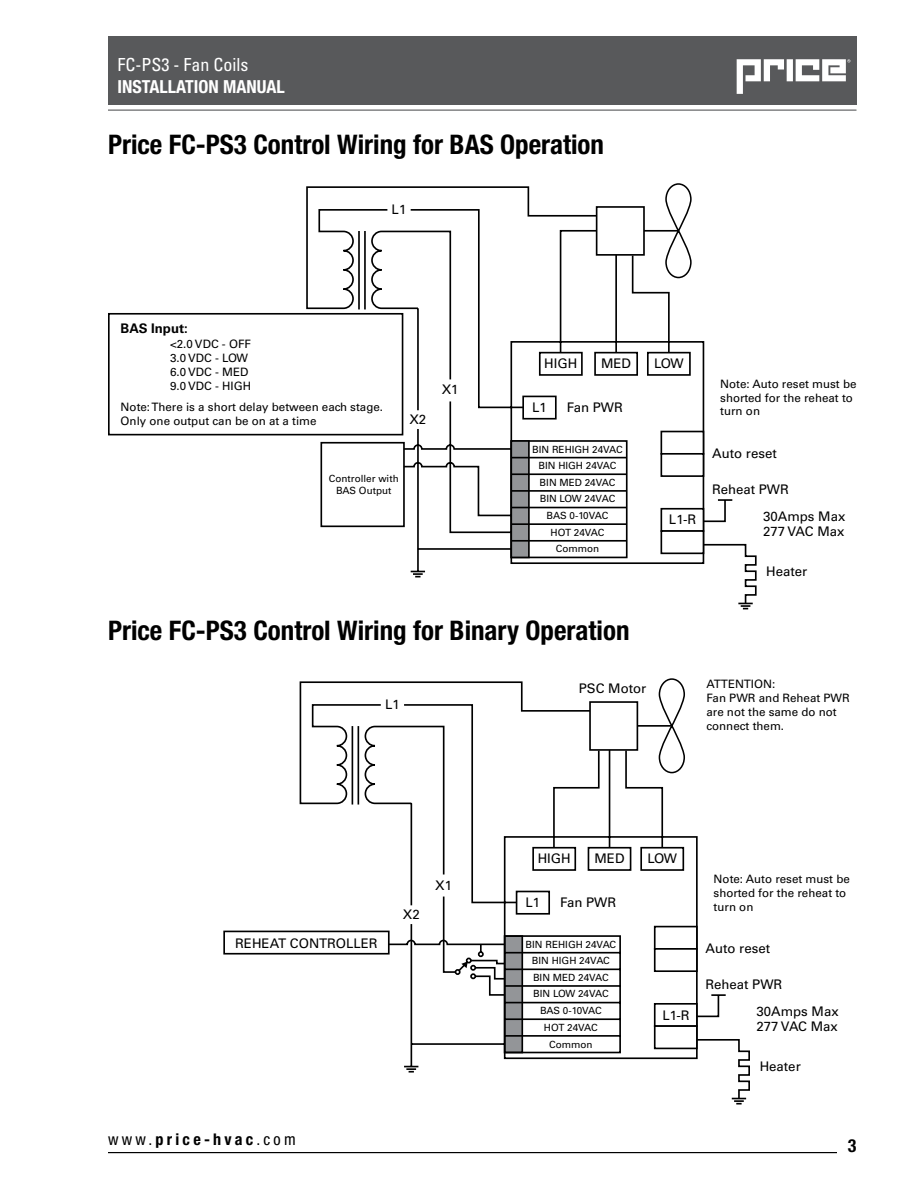
<style>
.page{position:relative;width:918px;height:1188px;background:#fff}
.page>*{position:absolute;margin:0;border:0;box-sizing:border-box;transform-origin:0 0}
.t1{font:700 condensed 27px "Helvetica Neue LT Std";color:#000}
.t2{font:700 condensed 18px "Helvetica Neue LT Std";color:#fff}
.t3{font:condensed 18px "Univers LT Std";color:#fff}
.t4{font:700 condensed 18px "Helvetica Neue LT Std";color:#000}
.t5{font:700 condensed 16.2px "Helvetica Neue LT Std";letter-spacing:.2em;color:#000}
.t6{font:13.2px/26.5px "Univers";color:#000}
.t7{font:700 13.2px "Univers";color:#000}
.t8{font:11.55px/14px "Univers";color:#000}
.t9{font:9.9px/11.9px "Univers";color:#000;text-align:center}
.t10{font:9.9px "Univers";letter-spacing:-.02em;color:#000}
.s1{font-weight:400}
</style>
<div class="page">
<div style="left:108px;top:36px;width:748px;height:69px;background:#58595b"></div>
<hr style="left:108px;top:110px;width:748px;height:1px;background:#58595b">
<hr style="left:108px;top:1152px;width:729px;height:1px;background:#000">
<svg style="left:737px;top:59px;width:47px;height:35px"></svg>
<div style="left:787px;top:59px;width:6px;height:22px;background:#fff"></div>
<svg style="left:796px;top:59px;width:54px;height:22px"></svg>
<svg style="left:305px;top:186px;width:400px;height:392px"></svg>
<div style="left:596px;top:206px;width:49px;height:50px;background:#fff;border:2px solid #000"></div>
<svg style="left:664px;top:183px;width:28px;height:96px"></svg>
<div style="left:510px;top:440px;width:118px;height:118px;border:2px solid #000"></div>
<div style="left:510px;top:440px;width:20px;height:118px;background:#939598;border:2px solid #000"></div>
<hr style="left:358px;top:231px;width:2px;height:78px;background:#000">
<hr style="left:364px;top:231px;width:2px;height:78px;background:#000">
<div style="left:108px;top:313px;width:295px;height:122px;border:2px solid #000"></div>
<div style="left:320px;top:442px;width:85px;height:85px;border:2px solid #000"></div>
<div style="left:522px;top:396px;width:35px;height:24px;background:#fff;border:2px solid #000"></div>
<div style="left:539px;top:352px;width:44px;height:24px;background:#fff;border:2px solid #000"></div>
<div style="left:661px;top:431px;width:43px;height:24px;background:#fff;border:2px solid #000"></div>
<svg style="left:661px;top:453px;width:43px;height:3px"></svg>
<div style="left:594px;top:352px;width:44px;height:24px;background:#fff;border:2px solid #000"></div>
<div style="left:647px;top:352px;width:44px;height:24px;background:#fff;border:2px solid #000"></div>
<svg style="left:510px;top:456px;width:247px;height:153px"></svg>
<div style="left:661px;top:508px;width:43px;height:24px;background:#fff;border:2px solid #000"></div>
<div style="left:661px;top:530px;width:43px;height:24px;background:#fff;border:2px solid #000"></div>
<svg style="left:299px;top:681px;width:399px;height:392px"></svg>
<div style="left:589px;top:701px;width:49px;height:50px;background:#fff;border:2px solid #000"></div>
<svg style="left:658px;top:678px;width:28px;height:96px"></svg>
<svg style="left:695px;top:1039px;width:55px;height:66px"></svg>
<hr style="left:352px;top:726px;width:1px;height:79px;background:#000">
<hr style="left:358px;top:726px;width:1px;height:79px;background:#000">
<div style="left:516px;top:891px;width:34px;height:24px;background:#fff;border:2px solid #000"></div>
<div style="left:532px;top:847px;width:44px;height:24px;background:#fff;border:2px solid #000"></div>
<div style="left:654px;top:926px;width:44px;height:24px;background:#fff;border:2px solid #000"></div>
<div style="left:654px;top:948px;width:44px;height:24px;background:#fff;border:2px solid #000"></div>
<div style="left:223px;top:931px;width:167px;height:24px;background:#fff;border:2px solid #000"></div>
<div style="left:588px;top:847px;width:43px;height:24px;background:#fff;border:2px solid #000"></div>
<div style="left:640px;top:847px;width:44px;height:24px;background:#fff;border:2px solid #000"></div>
<svg style="left:688px;top:993px;width:38px;height:25px"></svg>
<div style="left:654px;top:1003px;width:44px;height:24px;background:#fff;border:2px solid #000"></div>
<div style="left:654px;top:1025px;width:44px;height:24px;background:#fff;border:2px solid #000"></div>
<svg style="left:455px;top:934px;width:167px;height:120px"></svg>
<h2 class="t3" style="left:118px;top:53px;width:132px">FC-PS3 - Fan Coils</h2>
<h2 class="t2" style="left:118px;top:75px;width:169px">INSTALLATION MANUAL</h2>
<h1 class="t1" style="left:108px;top:128px;width:498px">Price FC-PS3 Control Wiring for BAS Operation</h1>
<p class="t6" style="left:392px;top:196px;width:16px">L1</p>
<p class="t7" style="left:121px;top:320px;width:69px">BAS Input:</p>
<p class="t8" style="left:170px;top:337px;width:83px">&lt;2.0 VDC - OFF<br>3.0 VDC - LOW<br>6.0 VDC - MED<br>9.0 VDC - HIGH</p>
<p class="t8" style="left:121px;top:400px;width:264px">Note: There is a short delay between each stage.<br>Only one output can be on at a time</p>
<p class="t6" style="left:409px;top:406px;width:18px">X2</p>
<p class="t6" style="left:442px;top:377px;width:18px">X1</p>
<p class="t9" style="left:329px;top:472px;width:71px">Controller with<br>BAS Output</p>
<p class="t6" style="left:544px;top:350px;width:35px">HIGH</p>
<p class="t6" style="left:601px;top:350px;width:32px">MED</p>
<p class="t6" style="left:654px;top:350px;width:31px">LOW</p>
<p class="t6" style="left:532px;top:394px;width:16px">L1</p>
<p class="t6" style="left:567px;top:394px;width:58px">Fan PWR</p>
<p class="t9" style="left:532px;top:444px;width:92px">BIN REHIGH 24VAC</p>
<p class="t9" style="left:539px;top:459px;width:80px">BIN HIGH 24VAC</p>
<p class="t9" style="left:540px;top:476px;width:77px">BIN MED 24VAC</p>
<p class="t9" style="left:540px;top:493px;width:77px">BIN LOW 24VAC</p>
<p class="t10" style="left:547px;top:510px;width:63px">BAS 0-10VAC</p>
<p class="t9" style="left:551px;top:527px;width:55px">HOT 24VAC</p>
<p class="t9" style="left:556px;top:543px;width:45px">Common</p>
<p class="t6" style="left:669px;top:507px;width:29px">L1-R</p>
<p class="t8" style="left:720px;top:377px;width:138px">Note: Auto reset must be shorted for the reheat to turn on</p>
<p class="t6" style="left:712px;top:440px;width:66px">Auto reset</p>
<p class="t6" style="left:763px;top:476px;width:84px;text-indent:-51px">Reheat PWR<br>30Amps Max</p>
<p class="t6" style="left:763px;top:519px;width:83px">277 VAC Max</p>
<p class="t6" style="left:766px;top:558px;width:43px">Heater</p>
<h1 class="t1" style="left:108px;top:614px;width:523px">Price FC-PS3 Control Wiring for Binary Operation</h1>
<p class="t6" style="left:385px;top:691px;width:16px">L1</p>
<p class="t6" style="left:579px;top:675px;width:69px">PSC Motor</p>
<p class="t8" style="left:706px;top:677px;width:145px">ATTENTION:<br>Fan PWR and Reheat PWR are not the same do not connect them.</p>
<p class="t6" style="left:235px;top:930px;width:144px">REHEAT CONTROLLER</p>
<p class="t6" style="left:403px;top:901px;width:18px">X2</p>
<p class="t6" style="left:435px;top:872px;width:18px">X1</p>
<p class="t6" style="left:538px;top:845px;width:35px">HIGH</p>
<p class="t6" style="left:594px;top:845px;width:32px">MED</p>
<p class="t6" style="left:647px;top:845px;width:31px">LOW</p>
<p class="t6" style="left:526px;top:889px;width:16px">L1</p>
<p class="t6" style="left:560px;top:889px;width:58px">Fan PWR</p>
<p class="t9" style="left:526px;top:939px;width:92px">BIN REHIGH 24VAC</p>
<p class="t9" style="left:532px;top:955px;width:80px">BIN HIGH 24VAC</p>
<p class="t9" style="left:533px;top:972px;width:77px">BIN MED 24VAC</p>
<p class="t9" style="left:533px;top:988px;width:77px">BIN LOW 24VAC</p>
<p class="t10" style="left:540px;top:1005px;width:63px">BAS 0-10VAC</p>
<p class="t9" style="left:544px;top:1022px;width:55px">HOT 24VAC</p>
<p class="t9" style="left:549px;top:1038px;width:45px">Common</p>
<p class="t6" style="left:662px;top:1002px;width:29px">L1-R</p>
<p class="t8" style="left:714px;top:872px;width:138px">Note: Auto reset must be shorted for the reheat to turn on</p>
<p class="t6" style="left:706px;top:935px;width:66px">Auto reset</p>
<p class="t6" style="left:757px;top:971px;width:84px;text-indent:-51px">Reheat PWR<br>30Amps Max</p>
<p class="t6" style="left:757px;top:1014px;width:83px">277 VAC Max</p>
<p class="t6" style="left:760px;top:1053px;width:43px">Heater</p>
<h3 class="t5" style="left:108px;top:1130px;width:189px"><span class="s1">www.</span>price-hvac<span class="s1">.com</span></h3>
<h2 class="t4" style="left:848px;top:1135px;width:10px">3</h2>
</div>
